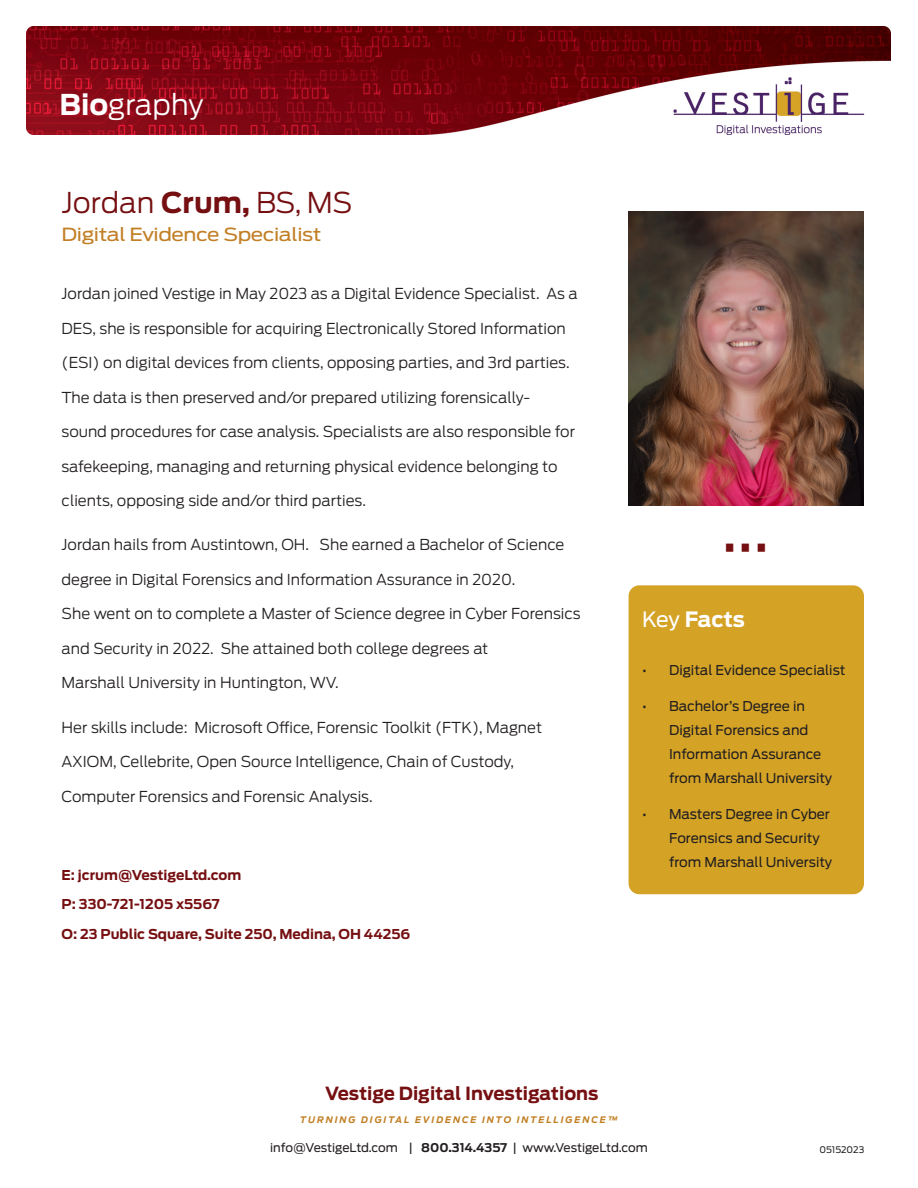
<style>
.page{position:relative;width:918px;height:1188px;background:#fff}
.page>*{position:absolute;margin:0;border:0;box-sizing:border-box;transform-origin:0 0}
.t1{font:300 28.5px "Antenna";color:#750f11}
.t2{font:300 28.5px "Antenna";color:#fff}
.t3{font:700 21px "Antenna";letter-spacing:-.01em;color:#fff}
.t4{font:700 18px "Antenna";color:#750f11}
.t5{font:18px "Antenna";letter-spacing:-.02em;color:#c28026;scale:1.15 1}
.t6{font:300 15px "Antenna";color:#231f20}
.t7{font:13.5px/24px "Antenna";color:#231f20}
.t8{font:700 13.5px "Antenna";color:#750f11}
.t9{font:12px "Antenna";letter-spacing:-.005em;color:#231f20}
.t10{font:italic 700 9px "Antenna";letter-spacing:.2em;color:#c28026}
.t11{font:9px "Antenna";color:#231f20}
.s1{font-weight:700}
.s2{font-weight:400}
</style>
<div class="page">
<div style="left:629px;top:585px;width:235px;height:309px;background:#d4a326;border-radius:11px"></div>
<img style="left:27px;top:26px;width:864px;height:108px">
<img style="left:629px;top:212px;width:235px;height:294px">
<p class="t2" style="left:60px;top:88px;width:145px"><span class="s1">Bio</span>graphy</p>
<p class="t1" style="left:62px;top:186px;width:292px">Jordan <span class="s1">Crum,</span> BS, MS</p>
<p class="t5" style="left:62px;top:224px;width:227px">Digital Evidence Specialist</p>
<p class="t6" style="left:62px;top:285px;width:518px">Jordan joined Vestige in May 2023 as a Digital Evidence Specialist. As a</p>
<p class="t6" style="left:62px;top:319px;width:506px">DES, she is responsible for acquiring Electronically Stored Information</p>
<p class="t6" style="left:62px;top:354px;width:510px">(ESI) on digital devices from clients, opposing parties, and 3rd parties.</p>
<p class="t6" style="left:62px;top:388px;width:470px">The data is then preserved and/or prepared utilizing forensically-</p>
<p class="t6" style="left:62px;top:423px;width:515px">sound procedures for case analysis. Specialists are also responsible for</p>
<p class="t6" style="left:62px;top:457px;width:497px">safekeeping, managing and returning physical evidence belonging to</p>
<p class="t6" style="left:62px;top:492px;width:306px">clients, opposing side and/or third parties.</p>
<p class="t6" style="left:62px;top:536px;width:504px">Jordan hails from Austintown, OH. She earned a Bachelor of Science</p>
<p class="t6" style="left:62px;top:570px;width:455px">degree in Digital Forensics and Information Assurance in 2020.</p>
<p class="t6" style="left:62px;top:605px;width:521px">She went on to complete a Master of Science degree in Cyber Forensics</p>
<p class="t6" style="left:62px;top:639px;width:428px">and Security in 2022. She attained both college degrees at</p>
<p class="t6" style="left:62px;top:674px;width:279px">Marshall University in Huntington, WV.</p>
<p class="t6" style="left:62px;top:718px;width:482px">Her skills include: Microsoft Office, Forensic Toolkit (FTK), Magnet</p>
<p class="t6" style="left:62px;top:753px;width:454px">AXIOM, Cellebrite, Open Source Intelligence, Chain of Custody,</p>
<p class="t6" style="left:62px;top:787px;width:313px">Computer Forensics and Forensic Analysis.</p>
<p class="t8" style="left:62px;top:867px;width:181px">E: jcrum@VestigeLtd.com</p>
<p class="t8" style="left:62px;top:897px;width:160px">P: 330-721-1205 x5567</p>
<p class="t8" style="left:62px;top:926px;width:350px">O: 23 Public Square, Suite 250, Medina, OH 44256</p>
<p class="t3" style="left:642px;top:607px;width:104px"><span class="s2">Key</span> Facts</p>
<p class="t7" style="left:642px;top:658px;width:205px">• Digital Evidence Specialist</p>
<p class="t7" style="left:669px;top:694px;width:165px;text-indent:-27px">• Bachelor’s Degree in<br>Digital Forensics and<br>Information Assurance from Marshall University</p>
<p class="t7" style="left:669px;top:802px;width:165px;text-indent:-27px">• Masters Degree in Cyber<br>Forensics and Security from Marshall University</p>
<p class="t4" style="left:325px;top:1083px;width:275px">Vestige Digital Investigations</p>
<p class="t10" style="left:300px;top:1114px;width:319px">TURNING DIGITAL EVIDENCE INTO INTELLIGENCE™</p>
<p class="t9" style="left:270px;top:1141px;width:379px">info@VestigeLtd.com | <span class="s1">800.314.4357</span> | www.VestigeLtd.com</p>
<p class="t11" style="left:819px;top:1145px;width:46px">05152023</p>
</div>
